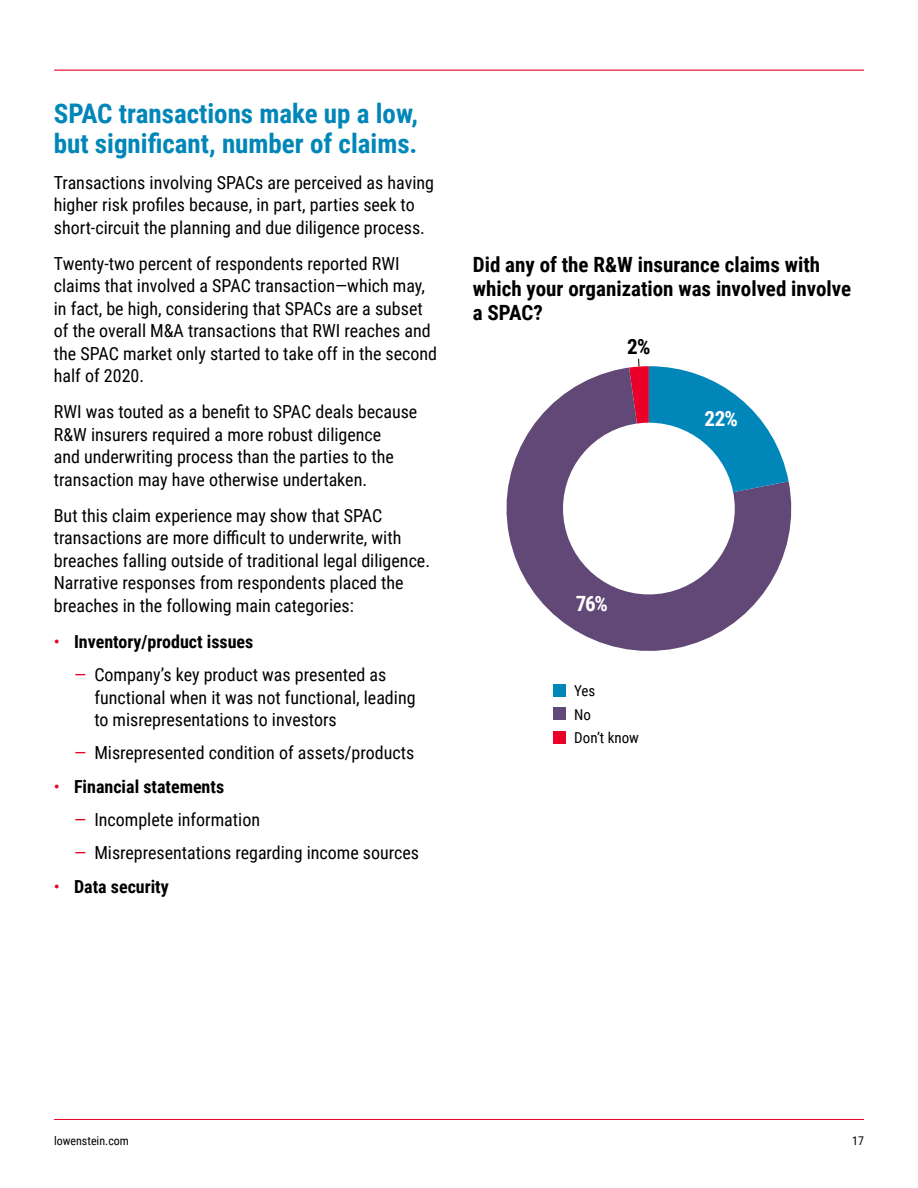
<style>
.page{position:relative;width:918px;height:1188px;background:#fff}
.page>*{position:absolute;margin:0;border:0;box-sizing:border-box;transform-origin:0 0}
.t1{font:700 27px/30px "Roboto Condensed";color:#0086b8}
.t2{font:700 21px/24px "Roboto Condensed";color:#000}
.t3{font:700 21px "Roboto Condensed";color:#fff}
.t4{font:18px/22.5px "Roboto Condensed";color:#000}
.t5{font:700 18px "Roboto Condensed";color:#000}
.t6{font:15px/23.4px "Roboto Condensed";color:#000}
.t7{font:12px "Roboto Condensed";color:#000}
.s1{font-weight:400;color:#eb0029}
.s2{color:#eb0029}
</style>
<div class="page">
<hr style="left:54px;top:1119px;width:810px;height:1px;background:#eb0029">
<svg style="left:506px;top:368px;width:286px;height:283px;fill:#614876"></svg>
<hr style="left:54px;top:70px;width:810px;height:1px;background:#eb0029">
<div style="left:554px;top:684px;width:12px;height:13px;background:#0086b8"></div>
<div style="left:554px;top:707px;width:12px;height:13px;background:#614876"></div>
<div style="left:563px;top:423px;width:172px;height:171px;background:#fff;border-radius:50%"></div>
<div style="left:554px;top:731px;width:12px;height:13px;background:#eb0029"></div>
<svg style="left:629px;top:359px;width:160px;height:150px"></svg>
<h1 class="t1" style="left:54px;top:97px;width:366px">SPAC transactions make up a low, but significant, number of claims.</h1>
<p class="t4" style="left:54px;top:171px;width:382px">Transactions involving SPACs are perceived as having higher risk profiles because, in part, parties seek to short-circuit the planning and due diligence process.</p>
<p class="t4" style="left:54px;top:252px;width:385px">Twenty-two percent of respondents reported RWI claims that involved a SPAC transaction—which may, in fact, be high, considering that SPACs are a subset of the overall M&amp;A transactions that RWI reaches and the SPAC market only started to take off in the second half of 2020.</p>
<p class="t4" style="left:54px;top:400px;width:365px">RWI was touted as a benefit to SPAC deals because R&amp;W insurers required a more robust diligence<br>and underwriting process than the parties to the transaction may have otherwise undertaken.</p>
<p class="t4" style="left:54px;top:504px;width:378px">But this claim experience may show that SPAC transactions are more difficult to underwrite, with breaches falling outside of traditional legal diligence.<br>Narrative responses from respondents placed the breaches in the following main categories:</p>
<p class="t5" style="left:54px;top:629px;width:201px"><span class="s1">•</span> Inventory/product issues</p>
<p class="t4" style="left:94px;top:663px;width:323px;text-indent:-20px"><span class="s2">—</span> Company’s key product was presented as functional when it was not functional, leading to misrepresentations to investors</p>
<p class="t4" style="left:74px;top:741px;width:342px"><span class="s2">—</span> Misrepresented condition of assets/products</p>
<p class="t5" style="left:54px;top:774px;width:172px"><span class="s1">•</span> Financial statements</p>
<p class="t4" style="left:74px;top:808px;width:187px"><span class="s2">—</span> Incomplete information</p>
<p class="t4" style="left:74px;top:841px;width:347px"><span class="s2">—</span> Misrepresentations regarding income sources</p>
<p class="t5" style="left:54px;top:874px;width:117px"><span class="s1">•</span> Data security</p>
<p class="t2" style="left:473px;top:251px;width:380px">Did any of the R&amp;W insurance claims with which your organization was involved involve a SPAC?</p>
<p class="t2" style="left:627px;top:334px;width:25px">2%</p>
<p class="t3" style="left:705px;top:404px;width:35px">22%</p>
<p class="t3" style="left:576px;top:589px;width:34px">76%</p>
<p class="t6" style="left:574px;top:679px;width:23px">Yes<br>No</p>
<p class="t6" style="left:574px;top:726px;width:66px">Don’t know</p>
<p class="t7" style="left:54px;top:1132px;width:76px">lowenstein.com</p>
<p class="t7" style="left:852px;top:1132px;width:13px">17</p>
</div>
